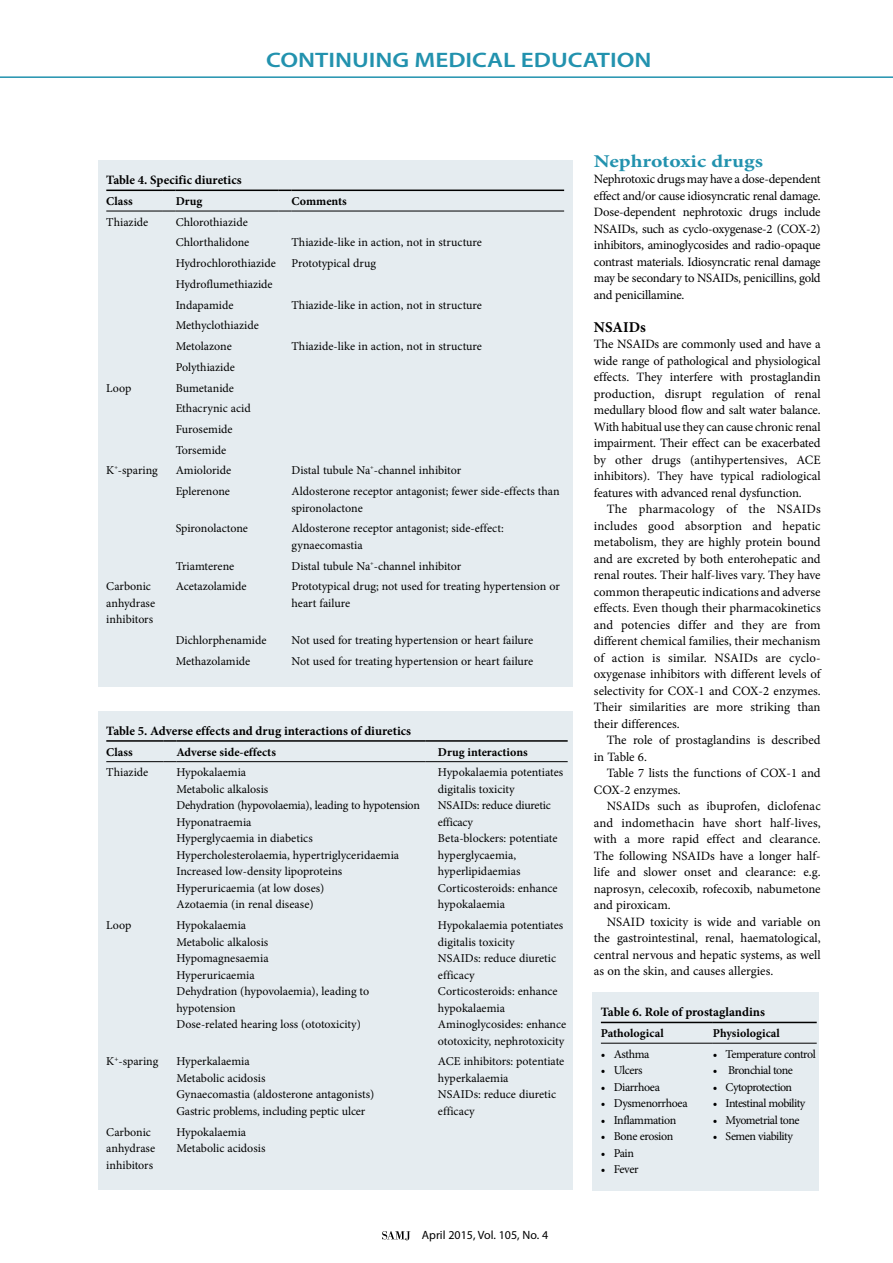
<style>
.page{position:relative;width:893px;height:1263px;background:#fff}
.page>*{position:absolute;margin:0;border:0;box-sizing:border-box;transform-origin:0 0}
.t1{font:600 21px "Myriad Pro";color:#2292ae;scale:1.2 1}
.t2{font:700 18px "Minion Pro";color:#2292ae;scale:1.2 1}
.t3{font:700 15px "Minion Pro";color:#000}
.t4{font:12.75px/16.5px "Minion Pro";letter-spacing:-.005em;color:#000;text-align:justify}
.t5{font:700 12.75px "Minion Pro";color:#000}
.t6{font:12px/16.5px "Minion Pro";color:#000}
.t7{font:700 12px "Minion Pro";color:#000}
.t8{font:12px "Minion Pro";letter-spacing:-.045em;color:#000}
.t9{font:12px "Minion Pro";letter-spacing:-.03em;color:#000}
.t10{font:12px "Myriad Pro";color:#000}
.t11{font:12px "Minion Pro";letter-spacing:-.05em;color:#000}
.t12{font:12px "Minion Pro";letter-spacing:-.04em;color:#000}
</style>
<div class="page">
<hr style="left:0;top:76px;width:893px;height:2px;background:#2292ae">
<svg style="left:382px;top:1231px;width:28px;height:9px"></svg>
<div style="left:98px;top:161px;width:475px;height:526px;background:#e5ecf0"></div>
<hr style="left:106px;top:190px;width:57px;height:1px;background:#000">
<svg style="left:163px;top:190px;width:13px;height:1px"></svg>
<hr style="left:176px;top:190px;width:103px;height:1px;background:#000">
<svg style="left:279px;top:190px;width:13px;height:1px"></svg>
<hr style="left:292px;top:190px;width:272px;height:1px;background:#000">
<hr style="left:106px;top:211px;width:57px;height:1px;background:#000">
<svg style="left:163px;top:211px;width:13px;height:1px"></svg>
<hr style="left:176px;top:211px;width:103px;height:1px;background:#000">
<svg style="left:279px;top:211px;width:13px;height:1px"></svg>
<hr style="left:292px;top:211px;width:272px;height:1px;background:#000">
<div style="left:98px;top:711px;width:475px;height:479px;background:#e5ecf0"></div>
<hr style="left:106px;top:740px;width:58px;height:2px;background:#000">
<svg style="left:164px;top:740px;width:12px;height:2px"></svg>
<hr style="left:176px;top:740px;width:249px;height:2px;background:#000">
<svg style="left:425px;top:740px;width:13px;height:2px"></svg>
<hr style="left:438px;top:740px;width:130px;height:2px;background:#000">
<hr style="left:106px;top:761px;width:58px;height:1px;background:#000">
<svg style="left:164px;top:761px;width:12px;height:1px"></svg>
<hr style="left:176px;top:761px;width:249px;height:1px;background:#000">
<svg style="left:425px;top:761px;width:13px;height:1px"></svg>
<hr style="left:438px;top:761px;width:130px;height:1px;background:#000">
<div style="left:592px;top:993px;width:227px;height:198px;background:#e5ecf0"></div>
<hr style="left:601px;top:1022px;width:112px;height:1px;background:#000">
<hr style="left:713px;top:1022px;width:104px;height:1px;background:#000">
<hr style="left:601px;top:1043px;width:112px;height:1px;background:#000">
<hr style="left:713px;top:1043px;width:104px;height:1px;background:#000">
<h1 class="t1" style="left:266px;top:47px;width:323px">CONTINUING MEDICAL EDUCATION</h1>
<p class="t5" style="left:106px;top:171px;width:137px">Table 4. Specific diuretics</p>
<p class="t7" style="left:106px;top:193px;width:28px">Class</p>
<p class="t7" style="left:176px;top:193px;width:28px">Drug</p>
<p class="t7" style="left:292px;top:193px;width:57px">Comments</p>
<p class="t6" style="left:106px;top:214px;width:44px">Thiazide</p>
<p class="t6" style="left:176px;top:212px;width:75px;line-height:20.7px">Chlorothiazide<br>Chlorthalidone</p>
<p class="t6" style="left:292px;top:234px;width:192px">Thiazide-like in action, not in structure</p>
<p class="t6" style="left:176px;top:255px;width:102px">Hydrochlorothiazide</p>
<p class="t6" style="left:292px;top:255px;width:86px">Prototypical drug</p>
<p class="t6" style="left:176px;top:274px;width:99px;line-height:20.7px">Hydroflumethiazide<br>Indapamide</p>
<p class="t6" style="left:292px;top:297px;width:192px">Thiazide-like in action, not in structure</p>
<p class="t6" style="left:176px;top:315px;width:85px;line-height:20.7px">Methyclothiazide<br>Metolazone</p>
<p class="t6" style="left:176px;top:359px;width:61px">Polythiazide</p>
<p class="t6" style="left:292px;top:338px;width:192px">Thiazide-like in action, not in structure</p>
<p class="t6" style="left:106px;top:379px;width:27px">Loop</p>
<p class="t6" style="left:176px;top:377px;width:77px;line-height:20.7px">Bumetanide<br>Ethacrynic acid<br>Furosemide<br>Torsemide</p>
<p class="t6" style="left:106px;top:462px;width:53px">K<sup>+</sup>-sparing</p>
<p class="t6" style="left:176px;top:462px;width:57px">Amioloride</p>
<p class="t6" style="left:292px;top:462px;width:171px">Distal tubule Na<sup>+</sup>-channel inhibitor</p>
<p class="t6" style="left:176px;top:483px;width:56px">Eplerenone</p>
<p class="t6" style="left:292px;top:483px;width:270px">Aldosterone receptor antagonist; fewer side-effects than spironolactone</p>
<p class="t6" style="left:176px;top:520px;width:74px">Spironolactone</p>
<p class="t6" style="left:292px;top:520px;width:214px">Aldosterone receptor antagonist; side-effect: gynaecomastia</p>
<p class="t6" style="left:176px;top:558px;width:60px">Triamterene</p>
<p class="t6" style="left:292px;top:558px;width:171px">Distal tubule Na<sup>+</sup>-channel inhibitor</p>
<p class="t6" style="left:106px;top:578px;width:50px">Carbonic anhydrase inhibitors</p>
<p class="t6" style="left:176px;top:578px;width:72px">Acetazolamide</p>
<p class="t6" style="left:292px;top:578px;width:270px">Prototypical drug; not used for treating hypertension or heart failure</p>
<p class="t6" style="left:176px;top:632px;width:92px">Dichlorphenamide</p>
<p class="t6" style="left:292px;top:632px;width:243px">Not used for treating hypertension or heart failure</p>
<p class="t6" style="left:176px;top:653px;width:76px">Methazolamide</p>
<p class="t6" style="left:292px;top:653px;width:243px">Not used for treating hypertension or heart failure</p>
<p class="t5" style="left:106px;top:722px;width:306px">Table 5. Adverse effects and drug interactions of diuretics</p>
<p class="t7" style="left:106px;top:743px;width:28px">Class</p>
<p class="t7" style="left:176px;top:743px;width:101px">Adverse side-effects</p>
<p class="t7" style="left:438px;top:743px;width:91px">Drug interactions</p>
<p class="t6" style="left:106px;top:764px;width:44px">Thiazide</p>
<p class="t6" style="left:176px;top:764px;width:245px">Hypokalaemia<br>Metabolic alkalosis<br>Dehydration (hypovolaemia), leading to hypotension<br>Hyponatraemia<br>Hyperglycaemia in diabetics<br>Hypercholesterolaemia, hypertriglyceridaemia<br>Increased low-density lipoproteins<br>Hyperuricaemia (at low doses)<br>Azotaemia (in renal disease)</p>
<p class="t6" style="left:438px;top:764px;width:127px">Hypokalaemia potentiates digitalis toxicity<br>NSAIDs: reduce diuretic efficacy<br>Beta-blockers: potentiate hyperglycaemia, hyperlipidaemias<br>Corticosteroids: enhance hypokalaemia</p>
<p class="t6" style="left:106px;top:917px;width:27px">Loop</p>
<p class="t6" style="left:176px;top:917px;width:194px">Hypokalaemia<br>Metabolic alkalosis<br>Hypomagnesaemia<br>Hyperuricaemia<br>Dehydration (hypovolaemia), leading to hypotension<br>Dose-related hearing loss (ototoxicity)</p>
<p class="t6" style="left:438px;top:917px;width:130px">Hypokalaemia potentiates digitalis toxicity<br>NSAIDs: reduce diuretic efficacy<br>Corticosteroids: enhance hypokalaemia<br>Aminoglycosides: enhance ototoxicity, nephrotoxicity</p>
<p class="t6" style="left:106px;top:1053px;width:54px">K<sup>+</sup>-sparing</p>
<p class="t6" style="left:176px;top:1053px;width:199px">Hyperkalaemia<br>Metabolic acidosis<br>Gynaecomastia (aldosterone antagonists)<br>Gastric problems, including peptic ulcer</p>
<p class="t6" style="left:438px;top:1053px;width:128px">ACE inhibitors: potentiate hyperkalaemia<br>NSAIDs: reduce diuretic efficacy</p>
<p class="t6" style="left:106px;top:1123px;width:50px">Carbonic anhydrase inhibitors</p>
<p class="t6" style="left:176px;top:1123px;width:90px">Hypokalaemia<br>Metabolic acidosis</p>
<p class="t10" style="left:422px;top:1228px;width:128px">April 2015, Vol. 105, No. 4</p>
<h2 class="t2" style="left:594px;top:148px;width:142px">Nephrotoxic drugs</h2>
<p class="t4" style="left:594px;top:171px;width:228px">Nephrotoxic drugs may have a dose-dependent effect and/or cause idiosyncratic renal damage.<br>Dose-dependent nephrotoxic drugs include NSAIDs, such as cyclo-oxygenase-2 (COX-2) inhibitors, aminoglycosides and radio-opaque contrast materials. Idiosyncratic renal damage may be secondary to NSAIDs, penicillins, gold and penicillamine.</p>
<p class="t3" style="left:594px;top:316px;width:53px">NSAIDs</p>
<p class="t4" style="left:594px;top:336px;width:228px">The NSAIDs are commonly used and have a wide range of pathological and physiological effects. They interfere with prostaglandin production, disrupt regulation of renal medullary blood flow and salt water balance.<br>With habitual use they can cause chronic renal impairment. Their effect can be exacerbated by other drugs (antihypertensives, ACE inhibitors). They have typical radiological features with advanced renal dysfunction.</p>
<p class="t4" style="left:594px;top:501px;width:228px;text-indent:13px">The pharmacology of the NSAIDs includes good absorption and hepatic metabolism, they are highly protein bound and are excreted by both enterohepatic and renal routes. Their half-lives vary. They have common therapeutic indications and adverse effects. Even though their pharmacokinetics and potencies differ and they are from different chemical families, their mechanism of action is similar. NSAIDs are cyclo&shy;oxygenase inhibitors with different levels of selectivity for COX-1 and COX-2 enzymes.<br>Their similarities are more striking than their differences.</p>
<p class="t4" style="left:594px;top:732px;width:228px;text-indent:13px">The role of prostaglandins is described in Table 6.</p>
<p class="t4" style="left:594px;top:765px;width:228px;text-indent:13px">Table 7 lists the functions of COX-1 and<br>COX-2 enzymes.</p>
<p class="t4" style="left:594px;top:798px;width:228px;text-indent:13px">NSAIDs such as ibuprofen, diclofenac and indomethacin have short half-lives, with a more rapid effect and clearance.<br>The following NSAIDs have a longer half&shy;life and slower onset and clearance: e.g. naprosyn, celecoxib, rofecoxib, nabumetone and piroxicam.</p>
<p class="t4" style="left:594px;top:913px;width:228px;text-indent:13px">NSAID toxicity is wide and variable on the gastrointestinal, renal, haematological, central nervous and hepatic systems, as well as on the skin, and causes allergies.</p>
<p class="t5" style="left:601px;top:1003px;width:166px">Table 6. Role of prostaglandins</p>
<p class="t7" style="left:601px;top:1025px;width:64px">Pathological</p>
<p class="t7" style="left:713px;top:1025px;width:69px">Physiological</p>
<p class="t6" style="left:601px;top:1046px;width:50px">• Asthma</p>
<p class="t6" style="left:601px;top:1062px;width:43px">• Ulcers</p>
<p class="t9" style="left:601px;top:1079px;width:61px">• Diarrhoea</p>
<p class="t9" style="left:601px;top:1095px;width:88px">• Dysmenorrhoea</p>
<p class="t9" style="left:601px;top:1112px;width:77px">• Inflammation</p>
<p class="t9" style="left:601px;top:1128px;width:74px">• Bone erosion</p>
<p class="t6" style="left:601px;top:1145px;width:35px">• Pain</p>
<p class="t6" style="left:601px;top:1161px;width:39px">• Fever</p>
<p class="t11" style="left:713px;top:1046px;width:104px">• Temperature control</p>
<p class="t8" style="left:713px;top:1062px;width:81px">• Bronchial tone</p>
<p class="t8" style="left:713px;top:1079px;width:81px">• Cytoprotection</p>
<p class="t8" style="left:713px;top:1095px;width:94px">• Intestinal mobility</p>
<p class="t8" style="left:713px;top:1112px;width:88px">• Myometrial tone</p>
<p class="t12" style="left:713px;top:1128px;width:81px">• Semen viability</p>
</div>
